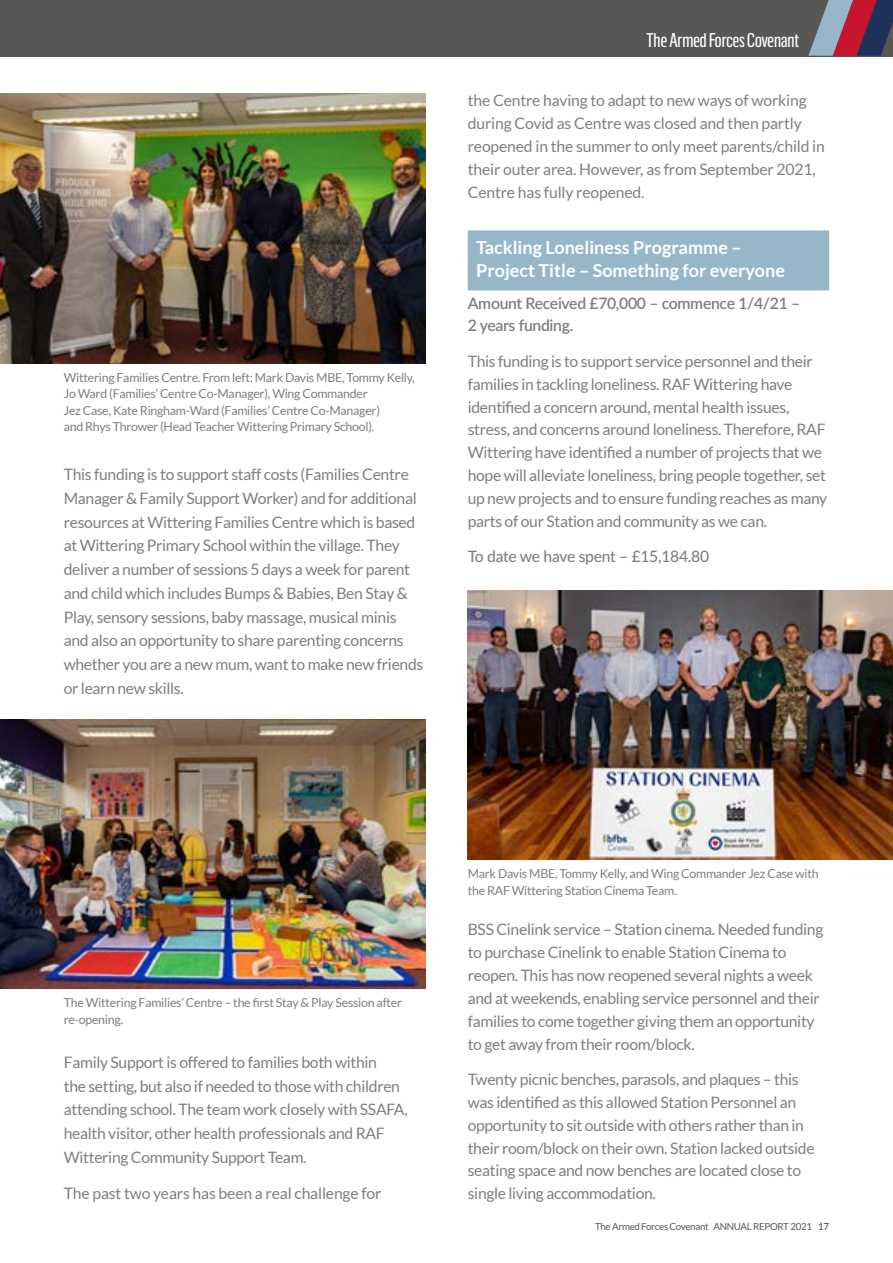
<style>
.page{position:relative;width:893px;height:1263px;background:#fff}
.page>*{position:absolute;margin:0;border:0;box-sizing:border-box;transform-origin:0 0}
.t1{font:19.5px "Flama Condensed Basic";letter-spacing:-.03em;color:#fff}
.t2{font:700 18px/22.8px "Lato";color:#fff}
.t3{font:15.75px/22.8px "Lato";letter-spacing:-.02em;color:#7e7e7d}
.t4{font:600 15.75px/22.8px "Lato";letter-spacing:-.02em;color:#7e7e7d}
.t5{font:500 15.75px "Lato";letter-spacing:-.02em;color:#7e7e7d}
.t6{font:12.3px/16.5px "Lato";letter-spacing:-.02em;color:#7e7e7d}
.t7{font:9.75px "Lato";letter-spacing:-.03em;color:#575756}
.s1{font-weight:600}
</style>
<div class="page">
<div style="left:468px;top:230px;width:361px;height:60px;background:#97b7c9"></div>
<img style="left:0;top:94px;width:425px;height:269px">
<img style="left:0;top:719px;width:425px;height:270px">
<img style="left:468px;top:590px;width:425px;height:269px">
<div style="left:0;top:0;width:893px;height:57px;background:#575756"></div>
<svg style="left:808px;top:0;width:85px;height:56px"></svg>
<p class="t6" style="left:64px;top:369px;width:352px">Wittering Families Centre. From left: Mark Davis MBE, Tommy Kelly, Jo Ward (Families’ Centre Co-Manager), Wing Commander<br>Jez Case, Kate Ringham-Ward (Families’ Centre Co-Manager)<br>and Rhys Thrower (Head Teacher Wittering Primary School).</p>
<p class="t3" style="left:64px;top:463px;width:361px;line-height:23.7px">This funding is to support staff costs (Families Centre Manager &amp; Family Support Worker) and for additional resources at Wittering Families Centre which is based at Wittering Primary School within the village. They deliver a number of sessions 5 days a week for parent and child which includes Bumps &amp; Babies, Ben Stay &amp; Play, sensory sessions, baby massage, musical minis and also an opportunity to share parenting concerns whether you are a new mum, want to make new friends or learn new skills.</p>
<p class="t1" style="left:646px;top:28px;width:155px">The Armed Forces Covenant</p>
<p class="t3" style="left:468px;top:89px;width:359px">the Centre having to adapt to new ways of working during Covid as Centre was closed and then partly reopened in the summer to only meet parents/child in their outer area. However, as from September 2021, Centre has fully reopened.</p>
<p class="t2" style="left:476px;top:236px;width:310px">Tackling Loneliness Programme –<br>Project Title – Something for everyone</p>
<p class="t4" style="left:468px;top:291px;width:334px">Amount Received £70,000 – commence 1/4/21 –<br>2 years funding.</p>
<p class="t3" style="left:468px;top:350px;width:361px">This funding is to support service personnel and their families in tackling loneliness. RAF Wittering have identified a concern around, mental health issues, stress, and concerns around loneliness. Therefore, RAF Wittering have identified a number of projects that we hope will alleviate loneliness, bring people together, set up new projects and to ensure funding reaches as many parts of our Station and community as we can.</p>
<p class="t5" style="left:468px;top:545px;width:243px">To date we have spent – £15,184.80</p>
<p class="t6" style="left:64px;top:994px;width:340px">The Wittering Families’ Centre – the first Stay &amp; Play Session after re-opening.</p>
<p class="t3" style="left:64px;top:1050px;width:345px;line-height:23.7px">Family Support is offered to families both within<br>the setting, but also if needed to those with children attending school. The team work closely with SSAFA, health visitor, other health professionals and RAF Wittering Community Support Team.</p>
<p class="t3" style="left:64px;top:1182px;width:319px">The past two years has been a real challenge for</p>
<p class="t6" style="left:468px;top:865px;width:352px">Mark Davis MBE, Tommy Kelly, and Wing Commander Jez Case with the RAF Wittering Station Cinema Team.</p>
<p class="t3" style="left:468px;top:918px;width:357px">BSS Cinelink service – Station cinema. Needed funding to purchase Cinelink to enable Station Cinema to reopen. This has now reopened several nights a week and at weekends, enabling service personnel and their families to come together giving them an opportunity to get away from their room/block.</p>
<p class="t3" style="left:468px;top:1068px;width:348px">Twenty picnic benches, parasols, and plaques – this was identified as this allowed Station Personnel an opportunity to sit outside with others rather than in their room/block on their own. Station lacked outside seating space and now benches are located close to single living accommodation.</p>
<p class="t7" style="left:595px;top:1221px;width:236px">The Armed Forces Covenant ANNUAL REPORT 2021 <span class="s1">17</span></p>
</div>
